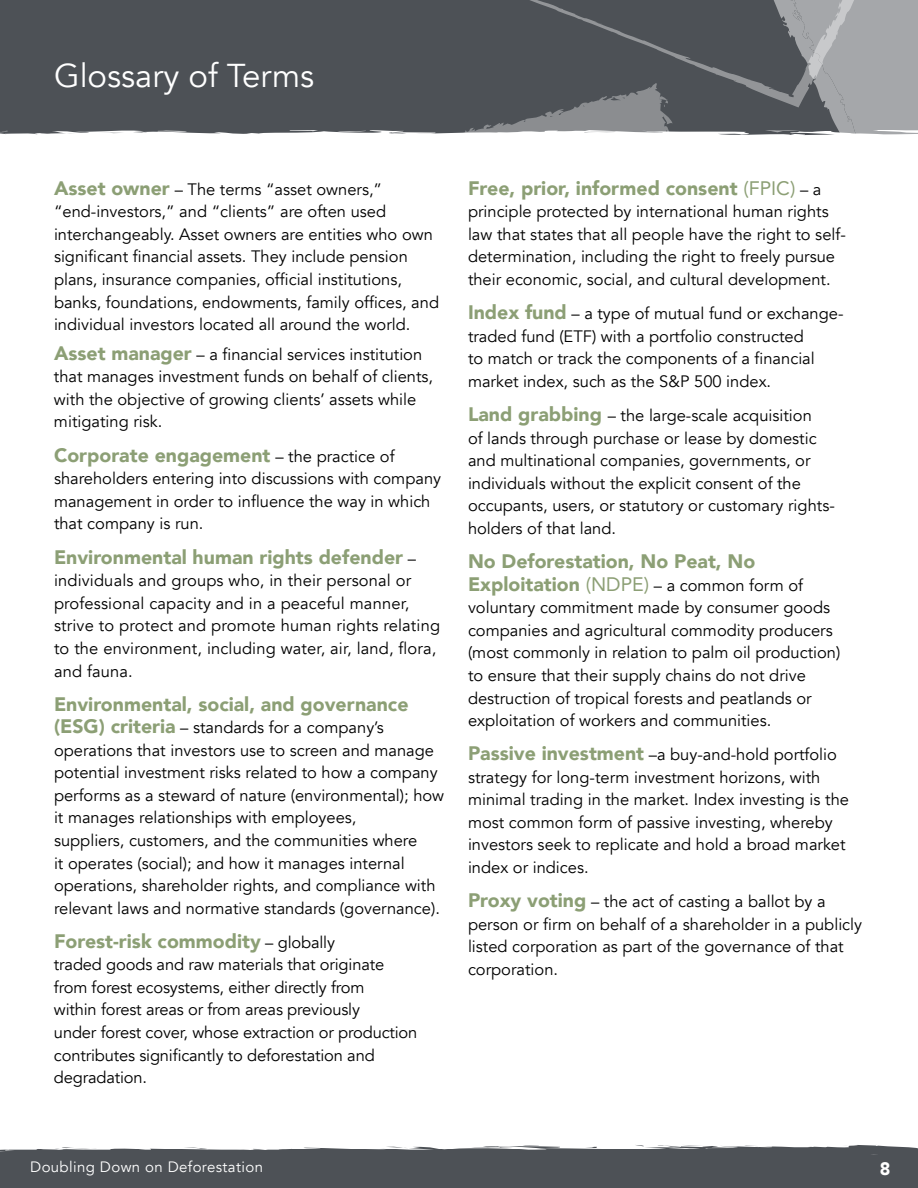
<style>
.page{position:relative;width:918px;height:1188px;background:#fff}
.page>*{position:absolute;margin:0;border:0;box-sizing:border-box;transform-origin:0 0}
.t1{font:33px "Avenir";color:#fff}
.t2{font:900 19.5px "Avenir";color:#8c9f75}
.t3{font:900 18px "Avenir";color:#fff}
.t4{font:16.5px/22.5px "Avenir";color:#000}
.t5{font:15px "Avenir";letter-spacing:.025em;color:#fff}
.s1{font-weight:900;font-size:19.5px;color:#8c9f75}
.s2{font-weight:400;font-size:16.5px;color:#000}
.s3{font-weight:400}
.s4{font-size:19.5px;color:#8c9f75}
</style>
<div class="page">
<svg style="left:0;top:1145px;width:918px;height:43px;background:#5a5e62"></svg>
<div style="left:0;top:0;width:770px;height:135px;background:#4d5156"></div>
<svg style="left:99px;top:133px;width:25px;height:1px"></svg>
<svg style="left:770px;top:107px;width:148px;height:29px;background:#8c8e92"></svg>
<svg style="left:474px;top:0;width:444px;height:107px;background:#6a6e72"></svg>
<svg style="left:459px;top:83px;width:246px;height:52px;background:#51555a"></svg>
<svg style="left:422px;top:96px;width:277px;height:39px;background:#73767a"></svg>
<svg style="left:640px;top:121px;width:9px;height:4px"></svg>
<svg style="left:563px;top:127px;width:5px;height:3px"></svg>
<h1 class="t1" style="left:54px;top:56px;width:262px">Glossary of Terms</h1>
<p class="t4" style="left:54px;top:178px;width:387px"><span class="s1">Asset owner</span> – The terms “asset owners,” “end-investors,” and “clients” are often used interchangeably. Asset owners are entities who own significant financial assets. They include pension plans, insurance companies, official institutions, banks, foundations, endowments, family offices, and individual investors located all around the world.</p>
<p class="t4" style="left:54px;top:343px;width:381px"><span class="s1">Asset manager</span> – a financial services institution that manages investment funds on behalf of clients, with the objective of growing clients’ assets while mitigating risk.</p>
<p class="t2" style="left:54px;top:438px;width:342px">Corporate engagement <span class="s2">– the practice of</span></p>
<p class="t4" style="left:54px;top:468px;width:389px">shareholders entering into discussions with company management in order to influence the way in which that company is run.</p>
<p class="t2" style="left:54px;top:540px;width:363px">Environmental human rights defender <span class="s2">–</span></p>
<p class="t4" style="left:54px;top:570px;width:388px">individuals and groups who, in their personal or professional capacity and in a peaceful manner, strive to protect and promote human rights relating to the environment, including water, air, land, flora, and fauna.</p>
<p class="t2" style="left:54px;top:687px;width:356px">Environmental, social, and governance</p>
<p class="t4" style="left:54px;top:717px;width:392px"><span class="s1">(ESG) criteria</span> – standards for a company’s operations that investors use to screen and manage potential investment risks related to how a company performs as a steward of nature (environmental); how it manages relationships with employees,<br>suppliers, customers, and the communities where<br>it operates (social); and how it manages internal operations, shareholder rights, and compliance with relevant laws and normative standards (governance).</p>
<p class="t2" style="left:54px;top:924px;width:282px">Forest-risk commodity <span class="s2">– globally</span></p>
<p class="t4" style="left:54px;top:954px;width:365px">traded goods and raw materials that originate from forest ecosystems, either directly from<br>within forest areas or from areas previously<br>under forest cover, whose extraction or production contributes significantly to deforestation and degradation.</p>
<p class="t2" style="left:468px;top:171px;width:355px">Free, prior, informed consent <span class="s3">(FPIC)</span> <span class="s2">– a</span></p>
<p class="t4" style="left:468px;top:201px;width:379px">principle protected by international human rights law that states that all people have the right to self&shy;determination, including the right to freely pursue their economic, social, and cultural development.</p>
<p class="t4" style="left:468px;top:303px;width:377px"><span class="s1">Index fund</span> – a type of mutual fund or exchange&shy;traded fund (ETF) with a portfolio constructed<br>to match or track the components of a financial market index, such as the S&amp;P 500 index.</p>
<p class="t4" style="left:468px;top:405px;width:368px"><span class="s1">Land grabbing</span> – the large-scale acquisition<br>of lands through purchase or lease by domestic and multinational companies, governments, or individuals without the explicit consent of the occupants, users, or statutory or customary rights&shy;holders of that land.</p>
<p class="t2" style="left:468px;top:545px;width:289px">No Deforestation, No Peat, No</p>
<p class="t4" style="left:468px;top:574px;width:374px"><span class="s1">Exploitation</span> <span class="s4">(NDPE)</span> – a common form of voluntary commitment made by consumer goods companies and agricultural commodity producers (most commonly in relation to palm oil production) to ensure that their supply chains do not drive destruction of tropical forests and peatlands or exploitation of workers and communities.</p>
<p class="t4" style="left:468px;top:744px;width:383px"><span class="s1">Passive investment</span> –a buy-and-hold portfolio strategy for long-term investment horizons, with minimal trading in the market. Index investing is the most common form of passive investing, whereby investors seek to replicate and hold a broad market index or indices.</p>
<p class="t4" style="left:468px;top:891px;width:396px"><span class="s1">Proxy voting</span> – the act of casting a ballot by a person or firm on behalf of a shareholder in a publicly listed corporation as part of the governance of that corporation.</p>
<p class="t5" style="left:30px;top:1158px;width:234px">Doubling Down on Deforestation</p>
<p class="t3" style="left:880px;top:1154px;width:12px">8</p>
</div>
